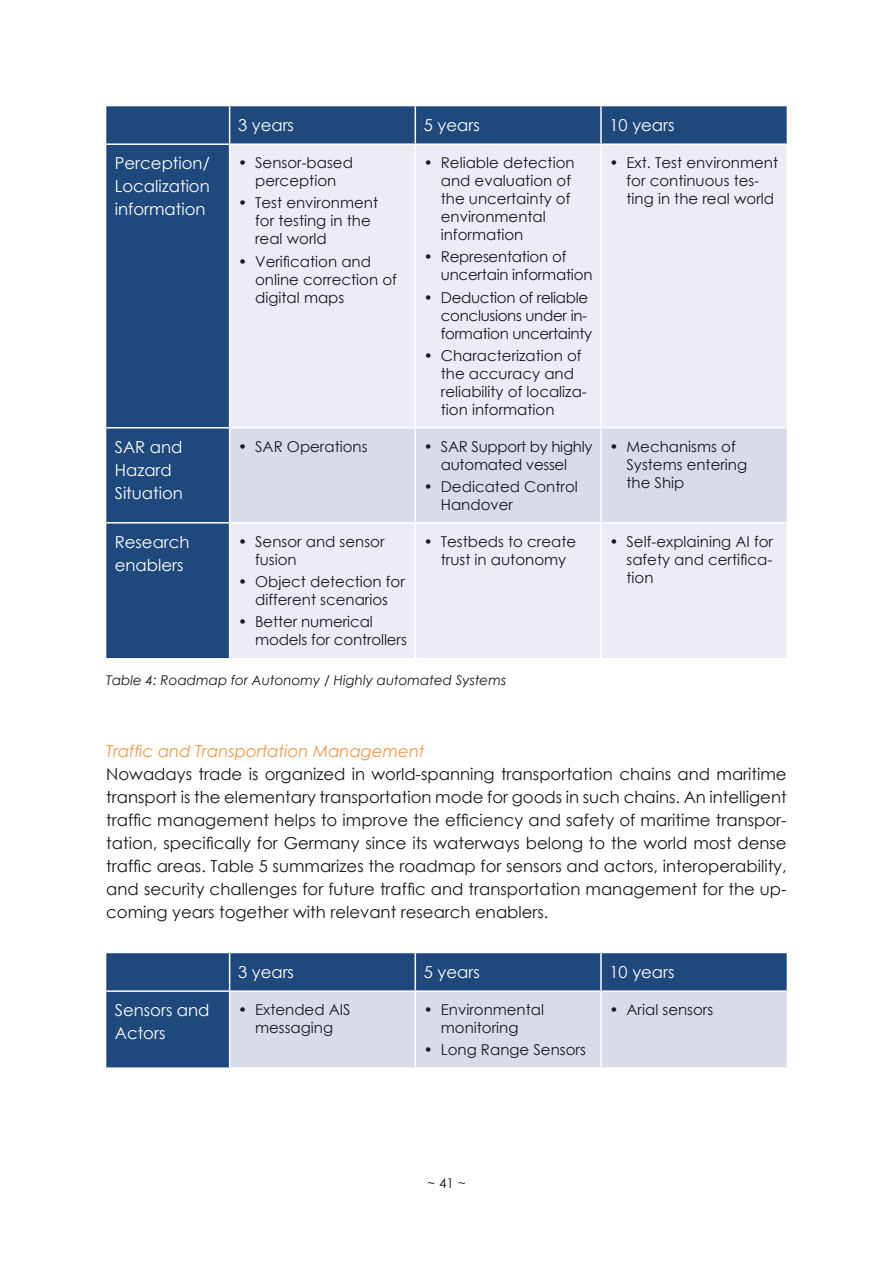
<style>
.page{position:relative;width:893px;height:1263px;background:#fff}
.page>*{position:absolute;margin:0;border:0;box-sizing:border-box;transform-origin:0 0}
.t1{font:16.5px/23px "Century Gothic";color:#1a171c;text-align:justify}
.t2{font:16.5px/23px "Century Gothic";color:#fff}
.t3{font:italic 16.5px "Century Gothic";color:#f2974a}
.t4{font:15px/18px "Century Gothic";color:#1a171c}
.t5{font:15px/18px "Century Gothic";letter-spacing:-.02em;color:#1a171c}
.t6{font:italic 13.5px "Century Gothic";color:#1a171c}
.t7{font:13.5px "Century Gothic";color:#1a171c}
</style>
<div class="page">
<div style="left:106px;top:106px;width:681px;height:552px;background:#1f487c"></div>
<div style="left:230px;top:145px;width:557px;height:513px;background:#ecedf4"></div>
<div style="left:230px;top:428px;width:557px;height:94px;background:#d8dce9"></div>
<hr style="left:229px;top:106px;width:1px;height:37px;background:#fff">
<hr style="left:415px;top:106px;width:1px;height:37px;background:#fff">
<hr style="left:600px;top:106px;width:2px;height:37px;background:#fff">
<hr style="left:106px;top:143px;width:124px;height:2px;background:#fff">
<hr style="left:230px;top:143px;width:185px;height:2px;background:#fff">
<hr style="left:415px;top:143px;width:186px;height:2px;background:#fff">
<hr style="left:601px;top:143px;width:186px;height:2px;background:#fff">
<hr style="left:229px;top:145px;width:1px;height:282px;background:#fff">
<hr style="left:415px;top:145px;width:1px;height:282px;background:#fff">
<hr style="left:600px;top:145px;width:2px;height:282px;background:#fff">
<hr style="left:106px;top:427px;width:124px;height:1px;background:#fff">
<hr style="left:230px;top:427px;width:185px;height:1px;background:#fff">
<hr style="left:229px;top:428px;width:1px;height:94px;background:#fff">
<hr style="left:415px;top:427px;width:186px;height:1px;background:#fff">
<hr style="left:415px;top:428px;width:1px;height:94px;background:#fff">
<hr style="left:601px;top:427px;width:186px;height:1px;background:#fff">
<hr style="left:600px;top:428px;width:2px;height:94px;background:#fff">
<hr style="left:106px;top:522px;width:124px;height:1px;background:#fff">
<hr style="left:230px;top:522px;width:185px;height:1px;background:#fff">
<hr style="left:229px;top:523px;width:1px;height:135px;background:#fff">
<hr style="left:415px;top:522px;width:186px;height:1px;background:#fff">
<hr style="left:415px;top:523px;width:1px;height:135px;background:#fff">
<hr style="left:601px;top:522px;width:186px;height:1px;background:#fff">
<hr style="left:600px;top:523px;width:2px;height:135px;background:#fff">
<div style="left:106px;top:953px;width:681px;height:114px;background:#1f487c"></div>
<div style="left:230px;top:992px;width:557px;height:75px;background:#d8dce9"></div>
<hr style="left:229px;top:953px;width:1px;height:37px;background:#fff">
<hr style="left:415px;top:953px;width:1px;height:37px;background:#fff">
<hr style="left:600px;top:953px;width:2px;height:37px;background:#fff">
<hr style="left:106px;top:990px;width:124px;height:2px;background:#fff">
<hr style="left:230px;top:990px;width:185px;height:2px;background:#fff">
<hr style="left:229px;top:992px;width:1px;height:75px;background:#fff">
<hr style="left:415px;top:990px;width:186px;height:2px;background:#fff">
<hr style="left:415px;top:992px;width:1px;height:75px;background:#fff">
<hr style="left:601px;top:990px;width:186px;height:2px;background:#fff">
<hr style="left:600px;top:992px;width:2px;height:75px;background:#fff">
<p class="t2" style="left:238px;top:114px;width:57px">3 years</p>
<p class="t2" style="left:424px;top:114px;width:57px">5 years</p>
<p class="t2" style="left:609px;top:114px;width:67px">10 years</p>
<p class="t2" style="left:115px;top:152px;width:97px;text-align:justify">Perception/ Localization information</p>
<p class="t4" style="left:238px;top:154px;width:116px;text-align:center">• Sensor-based perception</p>
<p class="t4" style="left:255px;top:194px;width:124px;text-indent:-17px">• Test environment for testing in the real world</p>
<p class="t4" style="left:255px;top:252px;width:143px;text-indent:-17px">• Verification and online correction of digital maps</p>
<p class="t4" style="left:441px;top:154px;width:135px;text-indent:-17px">• Reliable detection and evaluation of the uncertainty of environmental information</p>
<p class="t4" style="left:441px;top:248px;width:153px;text-indent:-17px">• Representation of uncertain information</p>
<p class="t5" style="left:441px;top:288px;width:153px;text-indent:-17px">• Deduction of reliable conclusions under in&shy;formation uncertainty</p>
<p class="t4" style="left:441px;top:346px;width:148px;text-indent:-17px">• Characterization of the accuracy and reliability of localiza&shy;tion information</p>
<p class="t2" style="left:115px;top:435px;width:70px">SAR and<br>Hazard<br>Situation</p>
<p class="t4" style="left:238px;top:437px;width:131px">• SAR Operations</p>
<p class="t5" style="left:424px;top:437px;width:170px;text-align:center">• SAR Support by highly automated vessel</p>
<p class="t4" style="left:441px;top:477px;width:138px;text-indent:-17px">• Dedicated Control<br>Handover</p>
<p class="t4" style="left:626px;top:154px;width:153px;text-indent:-17px">• Ext. Test environment for continuous tes&shy;ting in the real world</p>
<p class="t4" style="left:626px;top:437px;width:122px;text-indent:-17px">• Mechanisms of<br>Systems entering the Ship</p>
<p class="t2" style="left:115px;top:530px;width:76px">Research enablers</p>
<p class="t4" style="left:255px;top:532px;width:131px;text-indent:-17px">• Sensor and sensor fusion</p>
<p class="t4" style="left:238px;top:572px;width:168px;text-align:center">• Object detection for different scenarios</p>
<p class="t4" style="left:255px;top:613px;width:153px;text-indent:-17px">• Better numerical models for controllers</p>
<p class="t4" style="left:424px;top:532px;width:154px;text-align:center">• Testbeds to create trust in autonomy</p>
<p class="t4" style="left:626px;top:532px;width:148px;text-align:justify;text-indent:-17px">• Self-explaining AI for safety and certifica&shy;tion</p>
<p class="t6" style="left:106px;top:671px;width:401px">Table 4: Roadmap for Autonomy / Highly automated Systems</p>
<p class="t3" style="left:106px;top:739px;width:320px">Traffic and Transportation Management</p>
<p class="t1" style="left:106px;top:762px;width:682px">Nowadays trade is organized in world-spanning transportation chains and maritime transport is the elementary transportation mode for goods in such chains. An intelligent traffic management helps to improve the efficiency and safety of maritime transpor&shy;tation, specifically for Germany since its waterways belong to the world most dense traffic areas. Table 5 summarizes the roadmap for sensors and actors, interoperability, and security challenges for future traffic and transportation management for the up&shy;coming years together with relevant research enablers.</p>
<p class="t2" style="left:238px;top:961px;width:57px">3 years</p>
<p class="t2" style="left:424px;top:961px;width:57px">5 years</p>
<p class="t2" style="left:609px;top:961px;width:67px">10 years</p>
<p class="t2" style="left:115px;top:998px;width:96px">Sensors and<br>Actors</p>
<p class="t4" style="left:238px;top:1000px;width:114px;text-align:center">• Extended AIS messaging</p>
<p class="t4" style="left:424px;top:1000px;width:122px;text-align:center">• Environmental monitoring</p>
<p class="t4" style="left:424px;top:1041px;width:164px">• Long Range Sensors</p>
<p class="t4" style="left:609px;top:1000px;width:105px">• Arial sensors</p>
<p class="t7" style="left:427px;top:1174px;width:40px">~ 41 ~</p>
</div>
